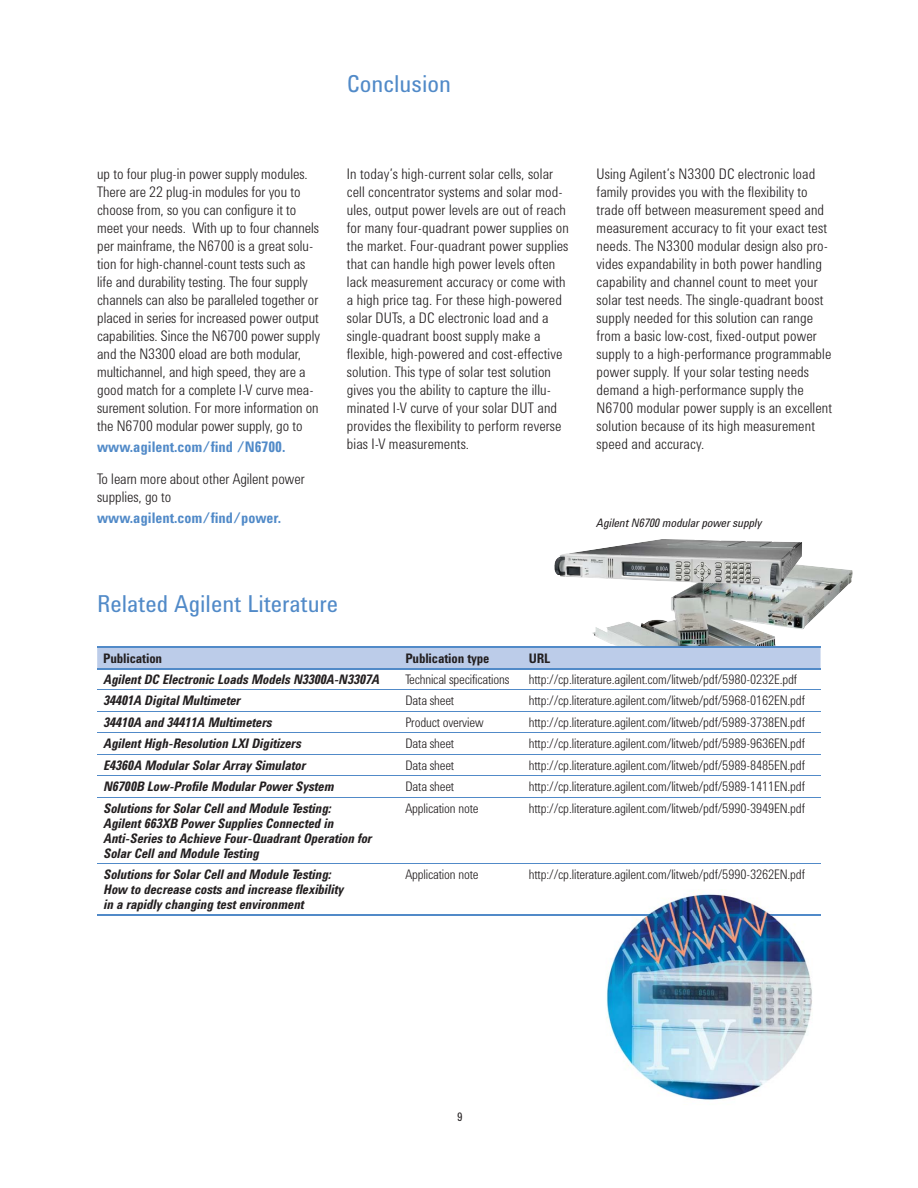
<style>
.page{position:relative;width:918px;height:1188px;background:#fff}
.page>*{position:absolute;margin:0;border:0;box-sizing:border-box;transform-origin:0 0}
.t1{font:24px "Agilent Condensed CFF";color:#518ac8}
.t2{font:300 15px/18px "Agilent Condensed CFF";letter-spacing:.01em;color:#231f20}
.t3{font:700 15px "Agilent Condensed CFF";color:#518ac8}
.t4{font:300 13.5px "Agilent Condensed CFF";letter-spacing:-.01em;color:#231f20}
.t5{font:italic 700 13.5px/15px "Agilent Condensed CFF";letter-spacing:-.01em;color:#231f20}
.t6{font:700 13.5px "Agilent Condensed CFF";letter-spacing:-.01em;color:#231f20}
.t7{font:italic 12px "Agilent Condensed CFF";letter-spacing:-.01em;color:#231f20}
.t8{font:12px "Agilent Condensed CFF";color:#231f20}
</style>
<div class="page">
<img style="left:592px;top:565px;width:261px;height:81px">
<div style="left:97px;top:648px;width:724px;height:20px;background:#bccce9"></div>
<hr style="left:97px;top:646px;width:724px;height:2px;background:#518ac8">
<hr style="left:97px;top:668px;width:724px;height:1px;background:#518ac8">
<hr style="left:97px;top:914px;width:724px;height:2px;background:#518ac8">
<hr style="left:97px;top:690px;width:724px;height:1px;background:#518ac8">
<hr style="left:97px;top:711px;width:724px;height:1px;background:#518ac8">
<hr style="left:97px;top:732px;width:724px;height:1px;background:#518ac8">
<hr style="left:97px;top:754px;width:724px;height:1px;background:#518ac8">
<hr style="left:97px;top:775px;width:724px;height:1px;background:#518ac8">
<hr style="left:97px;top:797px;width:724px;height:1px;background:#518ac8">
<hr style="left:97px;top:863px;width:724px;height:1px;background:#518ac8">
<img style="left:606px;top:892px;width:206px;height:208px">
<img style="left:606px;top:914px;width:206px;height:2px">
<img style="left:554px;top:539px;width:248px;height:47px">
<h1 class="t1" style="left:347px;top:75px;width:106px">Conclusion</h1>
<p class="t2" style="left:97px;top:167px;width:224px">up to four plug-in power supply modules.<br>There are 22 plug-in modules for you to choose from, so you can configure it to meet your needs. With up to four channels per mainframe, the N6700 is a great solu&shy;tion for high-channel-count tests such as life and durability testing. The four supply channels can also be paralleled together or placed in series for increased power output capabilities. Since the N6700 power supply and the N3300 eload are both modular, multichannel, and high speed, they are a good match for a complete I-V curve mea&shy;surement solution. For more information on the N6700 modular power supply, go to</p>
<p class="t3" style="left:97px;top:441px;width:190px">www.agilent.com/find /N6700.</p>
<p class="t2" style="left:97px;top:472px;width:209px">To learn more about other Agilent power supplies, go to</p>
<p class="t3" style="left:97px;top:513px;width:186px">www.agilent.com/find/power.</p>
<p class="t2" style="left:347px;top:167px;width:224px">In today’s high-current solar cells, solar cell concentrator systems and solar mod&shy;ules, output power levels are out of reach for many four-quadrant power supplies on the market. Four-quadrant power supplies that can handle high power levels often lack measurement accuracy or come with a high price tag. For these high-powered solar DUTs, a DC electronic load and a single-quadrant boost supply make a flexible, high-powered and cost-effective solution. This type of solar test solution gives you the ability to capture the illu&shy;minated I-V curve of your solar DUT and provides the flexibility to perform reverse bias I-V measurements.</p>
<p class="t2" style="left:597px;top:167px;width:237px">Using Agilent’s N3300 DC electronic load family provides you with the flexibility to trade off between measurement speed and measurement accuracy to fit your exact test needs. The N3300 modular design also pro&shy;vides expandability in both power handling capability and channel count to meet your solar test needs. The single-quadrant boost supply needed for this solution can range from a basic low-cost, fixed-output power supply to a high-performance programmable power supply. If your solar testing needs demand a high-performance supply the N6700 modular power supply is an excellent solution because of its high measurement speed and accuracy.</p>
<p class="t7" style="left:597px;top:519px;width:167px">Agilent N6700 modular power supply</p>
<h1 class="t1" style="left:97px;top:595px;width:243px">Related Agilent Literature</h1>
<p class="t6" style="left:103px;top:653px;width:60px">Publication</p>
<p class="t6" style="left:405px;top:653px;width:86px">Publication type</p>
<p class="t6" style="left:529px;top:653px;width:23px">URL</p>
<p class="t5" style="left:103px;top:673px;width:277px">Agilent DC Electronic Loads Models N3300A-N3307A</p>
<p class="t4" style="left:405px;top:674px;width:106px">Technical specifications</p>
<p class="t4" style="left:529px;top:674px;width:270px">http://cp.literature.agilent.com/litweb/pdf/5980-0232E.pdf</p>
<p class="t5" style="left:103px;top:695px;width:138px">34401A Digital Multimeter</p>
<p class="t4" style="left:405px;top:696px;width:50px">Data sheet</p>
<p class="t4" style="left:529px;top:696px;width:278px">http://cp.literature.agilent.com/litweb/pdf/5968-0162EN.pdf</p>
<p class="t5" style="left:103px;top:716px;width:170px">34410A and 34411A Multimeters</p>
<p class="t4" style="left:405px;top:717px;width:80px">Product overview</p>
<p class="t4" style="left:529px;top:717px;width:278px">http://cp.literature.agilent.com/litweb/pdf/5989-3738EN.pdf</p>
<p class="t5" style="left:103px;top:738px;width:199px">Agilent High-Resolution LXI Digitizers</p>
<p class="t4" style="left:405px;top:739px;width:50px">Data sheet</p>
<p class="t4" style="left:529px;top:739px;width:278px">http://cp.literature.agilent.com/litweb/pdf/5989-9636EN.pdf</p>
<p class="t5" style="left:103px;top:759px;width:204px">E4360A Modular Solar Array Simulator</p>
<p class="t4" style="left:405px;top:760px;width:50px">Data sheet</p>
<p class="t4" style="left:529px;top:760px;width:278px">http://cp.literature.agilent.com/litweb/pdf/5989-8485EN.pdf</p>
<p class="t5" style="left:103px;top:781px;width:232px">N6700B Low-Profile Modular Power System</p>
<p class="t4" style="left:405px;top:782px;width:50px">Data sheet</p>
<p class="t4" style="left:529px;top:782px;width:278px">http://cp.literature.agilent.com/litweb/pdf/5989-1411EN.pdf</p>
<p class="t5" style="left:103px;top:802px;width:270px">Solutions for Solar Cell and Module Testing:<br>Agilent 663XB Power Supplies Connected in Anti-Series to Achieve Four-Quadrant Operation for Solar Cell and Module Testing</p>
<p class="t4" style="left:405px;top:803px;width:75px">Application note</p>
<p class="t4" style="left:529px;top:803px;width:278px">http://cp.literature.agilent.com/litweb/pdf/5990-3949EN.pdf</p>
<p class="t5" style="left:103px;top:869px;width:242px">Solutions for Solar Cell and Module Testing:<br>How to decrease costs and increase flexibility in a rapidly changing test environment</p>
<p class="t4" style="left:405px;top:870px;width:75px">Application note</p>
<p class="t4" style="left:529px;top:870px;width:278px">http://cp.literature.agilent.com/litweb/pdf/5990-3262EN.pdf</p>
<p class="t8" style="left:457px;top:1113px;width:7px">9</p>
</div>
